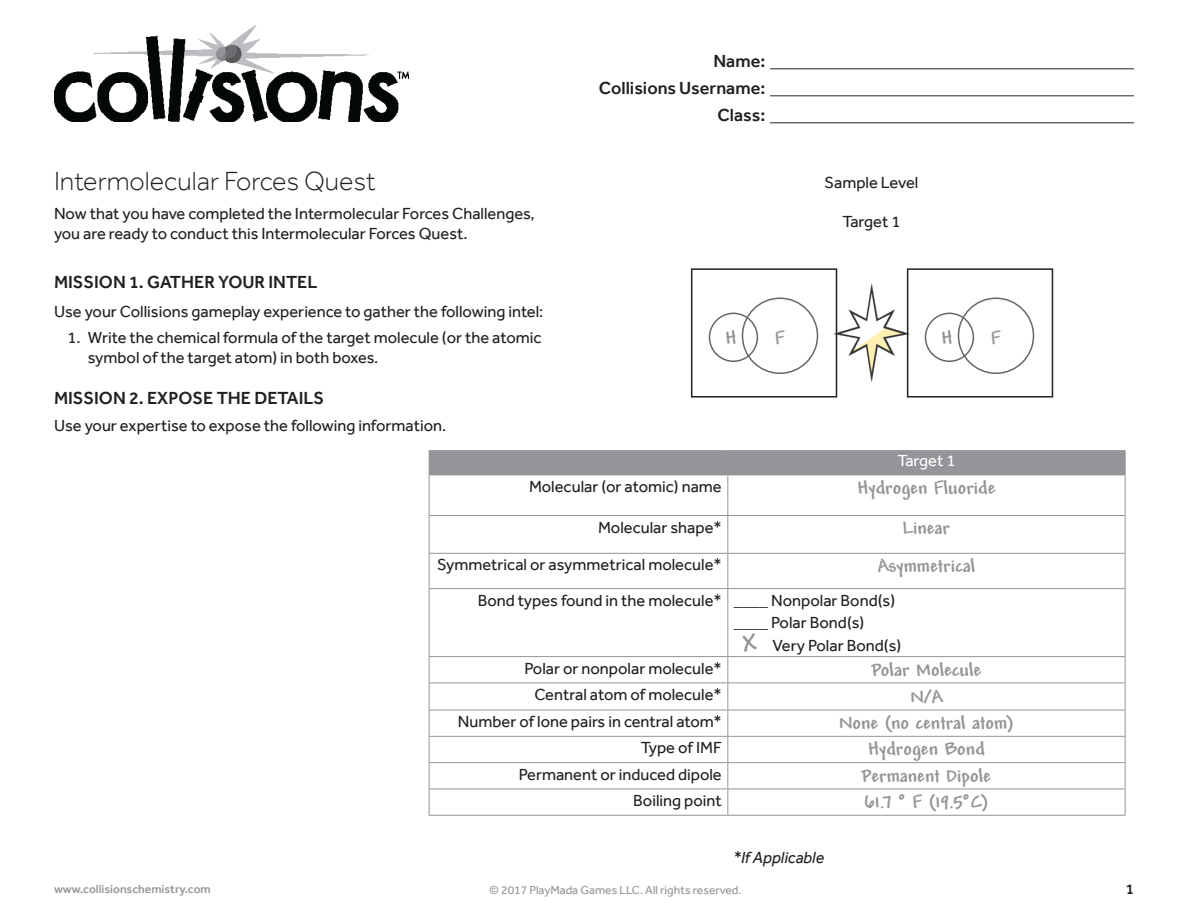
<style>
.page{position:relative;width:1188px;height:918px;background:#fff}
.page>*{position:absolute;margin:0;border:0;box-sizing:border-box;transform-origin:0 0}
.t1{font:300 27px "Effra";color:#231f20}
.t2{font:700 19.8px "Andy";color:#939598}
.t3{font:500 18px/27px "Effra";color:#231f20;text-align:right}
.table_header{font:16.5px/19.8px "Effra";color:#231f20}
.table_body_text{font:16.5px "Effra";color:#231f20}
.table_header-2{font:italic 16.5px "Effra";color:#231f20}
.table_header-3{font:16.5px "Effra";color:#fff}
.t4{font:500 15px "Effra";color:#231f20}
.t5{font:12px "Effra";color:#939598}
.t6{font:500 12px "Effra";color:#939598}
.s1{font-size:17.1px}
.s2{font-family:"Andy";font-weight:700;font-size:27px;color:#939598}
</style>
<div class="page">
<img style="left:54px;top:26px;width:354px;height:96px">
<hr style="left:770px;top:68px;width:364px;height:1px;background:#231f20">
<hr style="left:770px;top:95px;width:364px;height:1px;background:#231f20">
<hr style="left:770px;top:122px;width:364px;height:1px;background:#231f20">
<hr style="left:429px;top:450px;width:299px;height:1px;background:#939598">
<hr style="left:728px;top:450px;width:398px;height:1px;background:#939598">
<div style="left:429px;top:451px;width:697px;height:24px;background:#939598"></div>
<hr style="left:429px;top:475px;width:299px;height:1px;background:#939598">
<hr style="left:728px;top:475px;width:398px;height:1px;background:#939598">
<hr style="left:429px;top:475px;width:1px;height:40px;background:#939598">
<hr style="left:727px;top:475px;width:1px;height:40px;background:#939598">
<hr style="left:1125px;top:475px;width:1px;height:40px;background:#939598">
<hr style="left:429px;top:515px;width:299px;height:1px;background:#939598">
<hr style="left:429px;top:516px;width:1px;height:37px;background:#939598">
<hr style="left:728px;top:515px;width:398px;height:1px;background:#939598">
<hr style="left:727px;top:516px;width:1px;height:37px;background:#939598">
<hr style="left:1125px;top:516px;width:1px;height:37px;background:#939598">
<hr style="left:429px;top:553px;width:299px;height:1px;background:#939598">
<hr style="left:429px;top:554px;width:1px;height:34px;background:#939598">
<hr style="left:728px;top:553px;width:398px;height:1px;background:#939598">
<hr style="left:727px;top:554px;width:1px;height:34px;background:#939598">
<hr style="left:1125px;top:554px;width:1px;height:34px;background:#939598">
<hr style="left:429px;top:588px;width:299px;height:1px;background:#939598">
<hr style="left:429px;top:589px;width:1px;height:67px;background:#939598">
<hr style="left:728px;top:588px;width:398px;height:1px;background:#939598">
<hr style="left:727px;top:589px;width:1px;height:67px;background:#939598">
<hr style="left:1125px;top:589px;width:1px;height:67px;background:#939598">
<hr style="left:429px;top:656px;width:299px;height:1px;background:#939598">
<hr style="left:728px;top:656px;width:398px;height:1px;background:#939598">
<hr style="left:429px;top:683px;width:299px;height:1px;background:#939598">
<hr style="left:728px;top:683px;width:398px;height:1px;background:#939598">
<hr style="left:429px;top:710px;width:299px;height:1px;background:#939598">
<hr style="left:728px;top:710px;width:398px;height:1px;background:#939598">
<hr style="left:429px;top:736px;width:299px;height:1px;background:#939598">
<hr style="left:728px;top:736px;width:398px;height:1px;background:#939598">
<hr style="left:429px;top:762px;width:299px;height:1px;background:#939598">
<hr style="left:728px;top:762px;width:398px;height:1px;background:#939598">
<hr style="left:429px;top:789px;width:299px;height:1px;background:#939598">
<svg style="left:429px;top:657px;width:1px;height:158px"></svg>
<hr style="left:728px;top:789px;width:398px;height:1px;background:#939598">
<svg style="left:727px;top:657px;width:1px;height:158px"></svg>
<svg style="left:1125px;top:657px;width:1px;height:158px"></svg>
<hr style="left:429px;top:815px;width:299px;height:1px;background:#939598">
<hr style="left:728px;top:815px;width:398px;height:1px;background:#939598">
<div style="left:691px;top:268px;width:146px;height:130px;border:2px solid #231f20"></div>
<div style="left:907px;top:268px;width:146px;height:130px;border:2px solid #231f20"></div>
<div style="left:742px;top:298px;width:76px;height:76px;border:2px solid #666;border-radius:50%"></div>
<div style="left:709px;top:313px;width:49px;height:49px;border:2px solid #666;border-radius:50%"></div>
<div style="left:958px;top:298px;width:76px;height:76px;border:2px solid #666;border-radius:50%"></div>
<div style="left:925px;top:313px;width:49px;height:49px;border:2px solid #666;border-radius:50%"></div>
<img style="left:833px;top:283px;width:77px;height:100px">
<p class="t1" style="left:54px;top:165px;width:323px">Intermolecular Forces Quest</p>
<p class="table_header" style="left:54px;top:204px;width:482px">Now that you have completed the Intermolecular Forces Challenges,</p>
<p class="table_header" style="left:54px;top:223px;width:415px">you are ready to conduct this Intermolecular Forces Quest.</p>
<p class="t3" style="left:54px;top:268px;width:265px">MISSION 1. GATHER YOUR INTEL</p>
<p class="table_header" style="left:54px;top:301px;width:491px">Use your Collisions gameplay experience to gather the following intel:</p>
<p class="table_header" style="left:88px;top:328px;width:455px;text-indent:-20px">1. Write the chemical formula of the target molecule (or the atomic symbol of the target atom) in both boxes.</p>
<p class="t3" style="left:54px;top:385px;width:272px">MISSION 2. EXPOSE THE DETAILS</p>
<p class="table_header" style="left:54px;top:415px;width:394px">Use your expertise to expose the following information.</p>
<p class="t3" style="left:599px;top:47px;width:168px">Name:<br>Collisions Username:<br>Class:</p>
<p class="table_header" style="left:825px;top:172px;width:95px">Sample Level</p>
<p class="table_header" style="left:843px;top:212px;width:59px">Target 1</p>
<p class="t2" style="left:725px;top:327px;width:13px">H</p>
<p class="t2" style="left:775px;top:327px;width:12px">F</p>
<p class="t2" style="left:941px;top:327px;width:13px">H</p>
<p class="t2" style="left:991px;top:327px;width:12px">F</p>
<p class="table_header-3" style="left:898px;top:451px;width:59px">Target 1</p>
<p class="table_body_text" style="left:529px;top:477px;width:194px">Molecular (or atomic) name</p>
<p class="t2" style="left:857px;top:477px;width:140px">Hydrogen Fluoride</p>
<p class="table_body_text" style="left:598px;top:517px;width:125px">Molecular shape*</p>
<p class="t2" style="left:903px;top:517px;width:49px">Linear</p>
<p class="table_body_text" style="left:437px;top:555px;width:286px">Symmetrical or asymmetrical molecule*</p>
<p class="t2" style="left:878px;top:555px;width:99px">Asymmetrical</p>
<p class="table_body_text" style="left:478px;top:590px;width:246px">Bond types found in the molecule*</p>
<p class="table_header" style="left:734px;top:590px;width:163px"><span class="s1">____</span> Nonpolar Bond(s)</p>
<p class="table_header" style="left:734px;top:613px;width:132px"><span class="s1">____</span> Polar Bond(s)</p>
<p class="table_header" style="left:743px;top:635px;width:160px"><span class="s2">X</span> Very Polar Bond(s)</p>
<p class="table_body_text" style="left:524px;top:658px;width:199px">Polar or nonpolar molecule*</p>
<p class="t2" style="left:872px;top:658px;width:111px">Polar Molecule</p>
<p class="table_body_text" style="left:534px;top:685px;width:189px">Central atom of molecule*</p>
<p class="t2" style="left:910px;top:686px;width:34px">N/A</p>
<p class="table_body_text" style="left:458px;top:712px;width:265px">Number of lone pairs in central atom*</p>
<p class="t2" style="left:839px;top:712px;width:176px">None (no central atom)</p>
<p class="table_body_text" style="left:641px;top:738px;width:82px">Type of IMF</p>
<p class="t2" style="left:868px;top:738px;width:118px">Hydrogen Bond</p>
<p class="table_body_text" style="left:519px;top:764px;width:205px">Permanent or induced dipole</p>
<p class="t2" style="left:862px;top:764px;width:131px">Permanent Dipole</p>
<p class="table_body_text" style="left:633px;top:791px;width:90px">Boiling point</p>
<p class="t2" style="left:864px;top:791px;width:126px">61.7 ° F (19.5°C)</p>
<p class="table_header-2" style="left:733px;top:847px;width:93px">*If Applicable</p>
<p class="t6" style="left:54px;top:881px;width:158px">www.collisionschemistry.com</p>
<p class="t5" style="left:489px;top:883px;width:254px">© 2017 PlayMada Games LLC. All rights reserved.</p>
<p class="t4" style="left:1126px;top:880px;width:10px">1</p>
</div>
